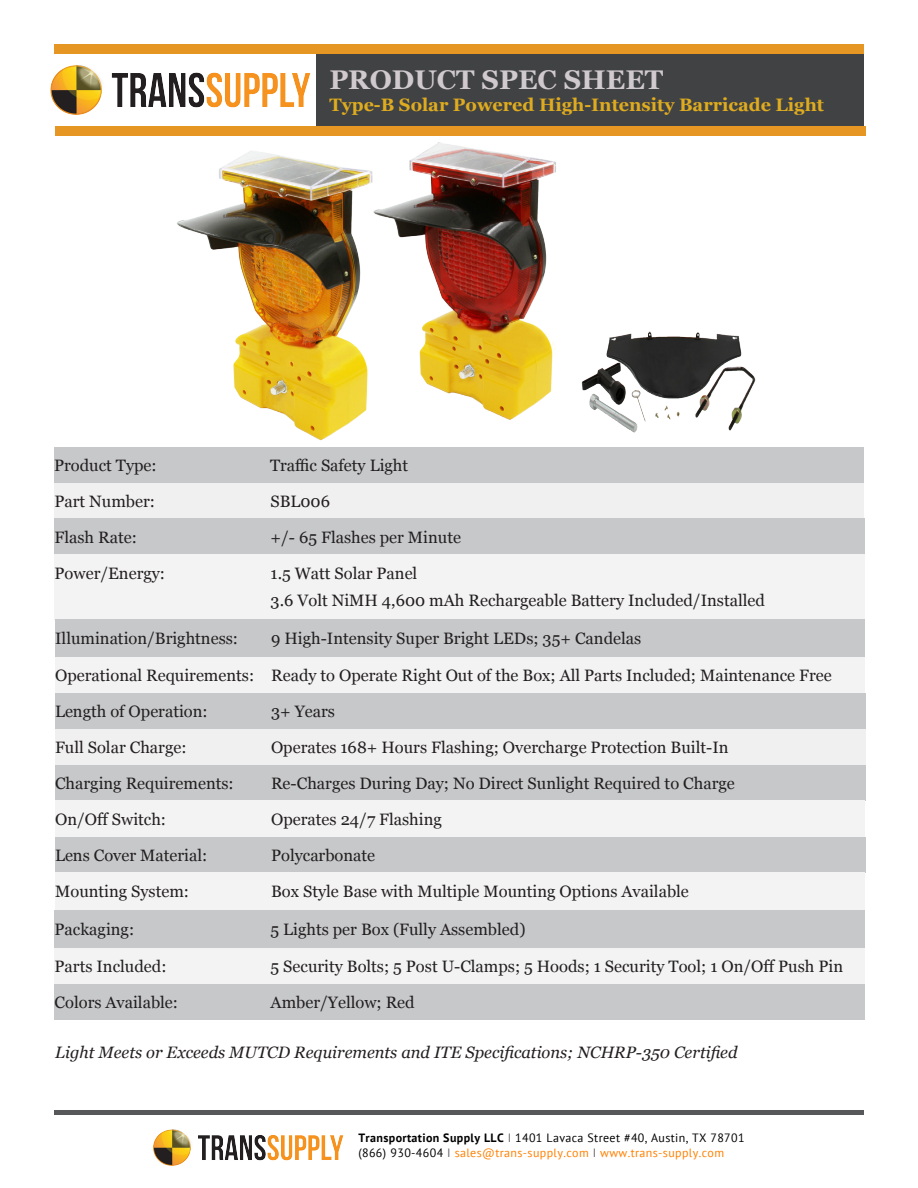
<style>
.page{position:relative;width:918px;height:1188px;background:#fff}
.page>*{position:absolute;margin:0;border:0;box-sizing:border-box;transform-origin:0 0}
.t1{font:700 27px "Georgia";color:#d0c9ce}
.t2{font:700 18px "Georgia";color:#dfac1f}
.t3{font:16.5px "Georgia";color:#231f20}
.t4{font:italic 16.5px "Georgia";color:#231f20}
.t5{font:12px/14.4px "PT Sans";letter-spacing:.03em;color:#ff8000}
.s1{font-weight:700;color:#000}
.s2{color:#666}
.s3{color:#000}
</style>
<div class="page">
<div style="left:317px;top:54px;width:547px;height:72px;background:#414243"></div>
<img style="left:50px;top:56px;width:267px;height:70px">
<div style="left:54px;top:45px;width:810px;height:9px;background:#e59623"></div>
<hr style="left:54px;top:1110px;width:810px;height:4px;background:#57585a">
<div style="left:55px;top:126px;width:810px;height:10px;background:#e59623"></div>
<div style="left:54px;top:482px;width:810px;height:36px;background:#f1f0f1"></div>
<div style="left:55px;top:518px;width:810px;height:36px;background:#c7c8ca"></div>
<div style="left:55px;top:554px;width:810px;height:65px;background:#f3f3f4"></div>
<div style="left:55px;top:619px;width:810px;height:38px;background:#c7c8ca"></div>
<div style="left:55px;top:657px;width:810px;height:36px;background:#f3f3f4"></div>
<div style="left:55px;top:693px;width:810px;height:36px;background:#c7c8ca"></div>
<div style="left:55px;top:729px;width:810px;height:36px;background:#f1f0f1"></div>
<div style="left:55px;top:765px;width:810px;height:36px;background:#c7c8ca"></div>
<div style="left:55px;top:801px;width:810px;height:36px;background:#f3f3f4"></div>
<div style="left:55px;top:837px;width:810px;height:36px;background:#c7c8ca"></div>
<div style="left:55px;top:873px;width:810px;height:37px;background:#f3f3f4"></div>
<div style="left:55px;top:910px;width:810px;height:38px;background:#c7c8ca"></div>
<div style="left:55px;top:948px;width:810px;height:36px;background:#f3f3f4"></div>
<div style="left:55px;top:984px;width:810px;height:36px;background:#c7c8ca"></div>
<img style="left:177px;top:142px;width:379px;height:298px">
<img style="left:581px;top:331px;width:175px;height:102px">
<div style="left:54px;top:447px;width:810px;height:36px;background:#c7c8ca"></div>
<img style="left:153px;top:1129px;width:191px;height:37px">
<p class="t1" style="left:329px;top:59px;width:335px">PRODUCT SPEC SHEET</p>
<p class="t2" style="left:329px;top:91px;width:496px">Type-B Solar Powered High-Intensity Barricade Light</p>
<p class="t3" style="left:54px;top:453px;width:104px">Product Type:</p>
<p class="t3" style="left:270px;top:453px;width:140px">Traffic Safety Light</p>
<p class="t3" style="left:54px;top:489px;width:102px">Part Number:</p>
<p class="t3" style="left:270px;top:489px;width:61px">SBL006</p>
<p class="t3" style="left:55px;top:525px;width:84px">Flash Rate:</p>
<p class="t3" style="left:271px;top:525px;width:192px">+/- 65 Flashes per Minute</p>
<p class="t3" style="left:55px;top:561px;width:112px">Power/Energy:</p>
<p class="t3" style="left:271px;top:561px;width:148px">1.5 Watt Solar Panel</p>
<p class="t3" style="left:271px;top:588px;width:496px">3.6 Volt NiMH 4,600 mAh Rechargeable Battery Included/Installed</p>
<p class="t3" style="left:55px;top:626px;width:184px">Illumination/Brightness:</p>
<p class="t3" style="left:271px;top:626px;width:372px">9 High-Intensity Super Bright LEDs; 35+ Candelas</p>
<p class="t3" style="left:55px;top:663px;width:778px">Operational Requirements: Ready to Operate Right Out of the Box; All Parts Included; Maintenance Free</p>
<p class="t3" style="left:55px;top:699px;width:154px">Length of Operation:</p>
<p class="t3" style="left:271px;top:699px;width:66px">3+ Years</p>
<p class="t3" style="left:55px;top:735px;width:133px">Full Solar Charge:</p>
<p class="t3" style="left:271px;top:735px;width:459px">Operates 168+ Hours Flashing; Overcharge Protection Built-In</p>
<p class="t3" style="left:55px;top:771px;width:180px">Charging Requirements:</p>
<p class="t3" style="left:271px;top:771px;width:465px">Re-Charges During Day; No Direct Sunlight Required to Charge</p>
<p class="t3" style="left:55px;top:807px;width:112px">On/Off Switch:</p>
<p class="t3" style="left:271px;top:807px;width:172px">Operates 24/7 Flashing</p>
<p class="t3" style="left:55px;top:843px;width:154px">Lens Cover Material:</p>
<p class="t3" style="left:271px;top:843px;width:106px">Polycarbonate</p>
<p class="t3" style="left:55px;top:879px;width:135px">Mounting System:</p>
<p class="t3" style="left:271px;top:879px;width:419px">Box Style Base with Multiple Mounting Options Available</p>
<p class="t3" style="left:55px;top:917px;width:81px">Packaging:</p>
<p class="t3" style="left:271px;top:917px;width:256px">5 Lights per Box (Fully Assembled)</p>
<p class="t3" style="left:55px;top:954px;width:113px">Parts Included:</p>
<p class="t3" style="left:271px;top:954px;width:574px">5 Security Bolts; 5 Post U-Clamps; 5 Hoods; 1 Security Tool; 1 On/Off Push Pin</p>
<p class="t3" style="left:55px;top:990px;width:125px">Colors Available:</p>
<p class="t3" style="left:271px;top:990px;width:146px">Amber/Yellow; Red</p>
<p class="t4" style="left:55px;top:1041px;width:684px">Light Meets or Exceeds MUTCD Requirements and ITE Specifications; NCHRP-350 Certified</p>
<p class="t5" style="left:358px;top:1131px;width:388px"><span class="s1">Transportation Supply</span> <span class="s1">LLC</span> <span class="s2">I</span> <span class="s3">1401 Lavaca Street #40, Austin, TX 78701 </span><span class="s3">(866) 930-4604</span> <span class="s2">I</span> sales@trans-supply.com <span class="s2">I</span> www.trans-supply.com</p>
</div>
